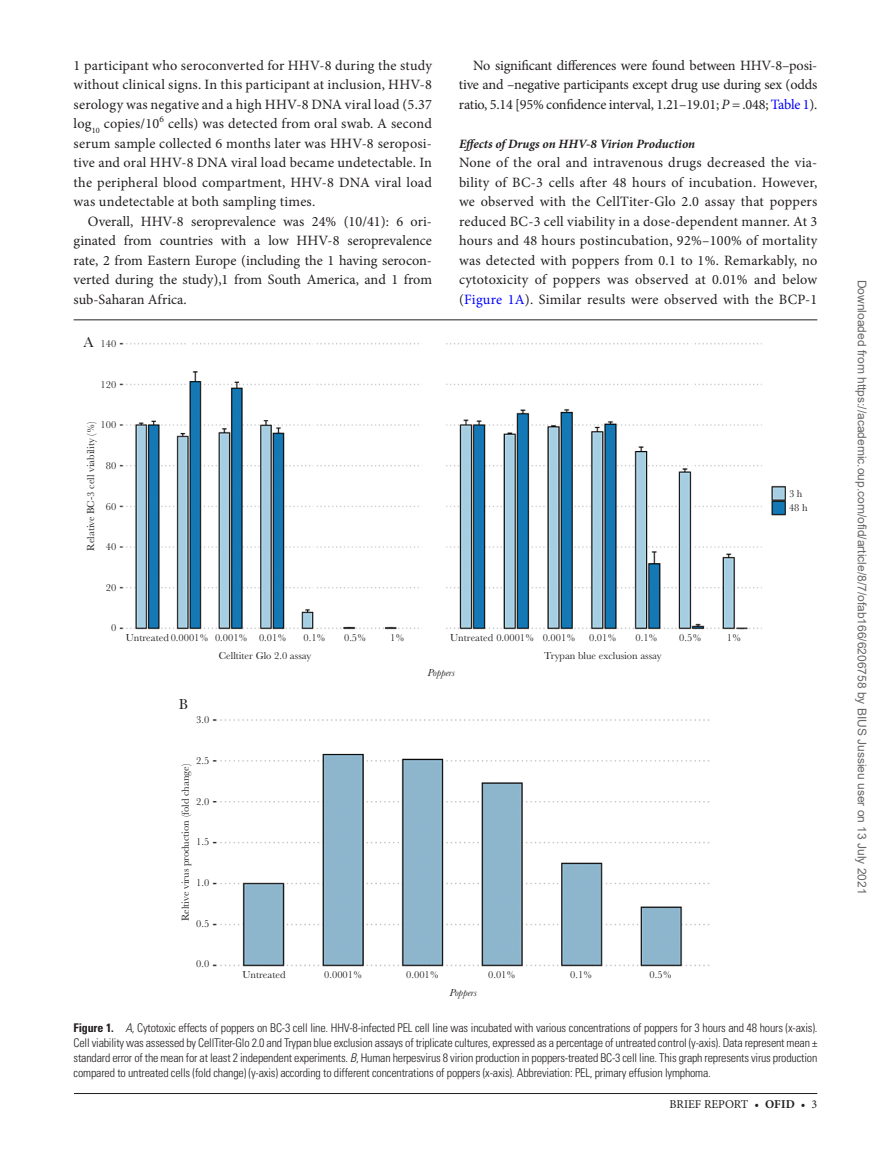
<style>
.page{position:relative;width:891px;height:1174px;background:#fff}
.page>*{position:absolute;margin:0;border:0;box-sizing:border-box;transform-origin:0 0}
.t1{font:15px "Baskerville MT Std";color:#231f20}
.t2{font:14.25px/19.5px "Minion Pro";letter-spacing:.01em;color:#231f20;text-align:justify}
.t3{font:italic 700 12.75px "Minion Pro";color:#231f20}
.t4{font:300 condensed 12px/15px "Univers LT Std";letter-spacing:-.015em;color:#231f20;text-align:justify}
.t5{font:12px "Arial";color:#666}
.t6{font:12px "Minion Pro";color:#231f20}
.t7{font:10.5px/17.2px "Baskerville MT Std";color:#231f20}
.t8{font:italic 10.5px "Baskerville MT Std";color:#231f20}
.t9{font:9.45px "Minion Pro";color:#231f20}
.s1{font-size:15px}
.s2{font-style:italic}
.s3{color:#00f}
.s4{font-weight:700}
</style>
<div class="page">
<hr style="left:74px;top:1093px;width:743px;height:1px;background:#231f20">
<hr style="left:74px;top:319px;width:743px;height:1px;background:#231f20">
<img style="left:212px;top:719px;width:497px;height:247px">
<img style="left:120px;top:343px;width:666px;height:286px">
<p class="t2" style="left:74px;top:55px;width:360px">1 participant who seroconverted for HHV-8 during the study without clinical signs. In this participant at inclusion, HHV-8 serology was negative and a high HHV-8 DNA viral load (5.37 log<sub>10</sub> copies/10</p>
<p class="t9" style="left:160px;top:112px;width:6px">6</p>
<p class="t2" style="left:74px;top:114px;width:360px;text-indent:94px">cells) was detected from oral swab. A second serum sample collected 6 months later was HHV-8 seroposi&shy;tive and oral HHV-8 DNA viral load became undetectable. In the peripheral blood compartment, HHV-8 DNA viral load was undetectable at both sampling times.</p>
<p class="t2" style="left:74px;top:211px;width:360px;text-indent:14px">Overall, HHV-8 seroprevalence was 24% (10/41): 6 ori&shy;ginated from countries with a low HHV-8 seroprevalence rate, 2 from Eastern Europe (including the 1 having serocon&shy;verted during the study),1 from South America, and 1 from sub-Saharan Africa.</p>
<p class="t7" style="left:83px;top:335px;width:35px"><span class="s1">A</span> 140</p>
<p class="t7" style="left:101px;top:376px;width:17px">120</p>
<p class="t7" style="left:101px;top:416px;width:17px">100</p>
<p class="t7" style="left:106px;top:457px;width:12px">80</p>
<p class="t7" style="left:106px;top:497px;width:12px">60</p>
<p class="t7" style="left:106px;top:538px;width:12px">40</p>
<p class="t7" style="left:106px;top:579px;width:12px">20</p>
<p class="t7" style="left:111px;top:619px;width:7px">0</p>
<p class="t7" style="left:82px;top:551px;width:130px;rotate:-90deg">Relative BC-3 cell viability (%)</p>
<p class="t2" style="left:459px;top:55px;width:360px;text-indent:14px">No significant differences were found between HHV-8–posi&shy;tive and –negative participants except drug use during sex (odds ratio, 5.14 [95% confidence interval, 1.21–19.01; <span class="s2">P =</span> .048; <span class="s3">Table 1</span>).</p>
<p class="t3" style="left:459px;top:135px;width:238px">Effects of Drugs on HHV-8 Virion Production</p>
<p class="t2" style="left:459px;top:153px;width:360px">None of the oral and intravenous drugs decreased the via&shy;bility of BC-3 cells after 48 hours of incubation. However, we observed with the CellTiter-Glo 2.0 assay that poppers reduced BC-3 cell viability in a dose-dependent manner. At 3 hours and 48 hours postincubation, 92%–100% of mortality was detected with poppers from 0.1 to 1%. Remarkably, no cytotoxicity of poppers was observed at 0.01% and below (<span class="s3">Figure 1A</span>). Similar results were observed with the BCP-1</p>
<p class="t7" style="left:789px;top:486px;width:20px;line-height:14.7px">3 h<br>48 h</p>
<p class="t7" style="left:126px;top:629px;width:162px">Untreated 0.0001% 0.001% 0.01%</p>
<p class="t7" style="left:304px;top:629px;width:24px">0.1%</p>
<p class="t7" style="left:344px;top:629px;width:24px">0.5%</p>
<p class="t7" style="left:390px;top:629px;width:16px">1%</p>
<p class="t7" style="left:450px;top:629px;width:127px">Untreated 0.0001% 0.001%</p>
<p class="t7" style="left:589px;top:629px;width:29px">0.01%</p>
<p class="t7" style="left:544px;top:629px;width:119px;text-indent:91px">0.1%<br>Trypan blue exclusion assay</p>
<p class="t7" style="left:219px;top:647px;width:94px">Celltiter Glo 2.0 assay</p>
<p class="t1" style="left:179px;top:695px;width:11px">B</p>
<p class="t7" style="left:196px;top:711px;width:15px">3.0</p>
<p class="t7" style="left:196px;top:752px;width:15px">2.5</p>
<p class="t7" style="left:196px;top:793px;width:15px">2.0</p>
<p class="t7" style="left:196px;top:833px;width:15px">1.5</p>
<p class="t7" style="left:196px;top:874px;width:15px">1.0</p>
<p class="t7" style="left:196px;top:915px;width:15px">0.5</p>
<p class="t7" style="left:196px;top:955px;width:15px">0.0</p>
<p class="t7" style="left:177px;top:921px;width:159px;rotate:-90deg">Reltive virus production (fold change)</p>
<p class="t8" style="left:428px;top:667px;width:29px">Poppers</p>
<p class="t7" style="left:242px;top:966px;width:45px">Untreated</p>
<p class="t7" style="left:324px;top:966px;width:40px">0.0001%</p>
<p class="t7" style="left:406px;top:966px;width:34px">0.001%</p>
<p class="t8" style="left:449px;top:986px;width:29px">Poppers</p>
<p class="t7" style="left:488px;top:966px;width:29px">0.01%</p>
<p class="t7" style="left:570px;top:966px;width:24px">0.1%</p>
<p class="t7" style="left:650px;top:966px;width:24px">0.5%</p>
<p class="t7" style="left:679px;top:629px;width:24px">0.5%</p>
<p class="t7" style="left:727px;top:629px;width:16px">1%</p>
<p class="t4" style="left:74px;top:1020px;width:745px"><span class="s4">Figure 1.</span> <span class="s2">A</span>, Cytotoxic effects of poppers on BC-3 cell line. HHV-8-infected PEL cell line was incubated with various concentrations of poppers for 3 hours and 48 hours (x-axis).<br>Cell viability was assessed by CellTiter-Glo 2.0 and Trypan blue exclusion assays of triplicate cultures, expressed as a percentage of untreated control (y-axis). Data represent mean ± standard error of the mean for at least 2 independent experiments. <span class="s2">B</span>, Human herpesvirus 8 virion production in poppers-treated BC-3 cell line. This graph represents virus production compared to untreated cells (fold change) (y-axis) according to different concentrations of poppers (x-axis). Abbreviation: PEL, primary effusion lymphoma.</p>
<p class="t6" style="left:670px;top:1096px;width:149px">BRIEF REPORT • <span class="s4">ofid</span> • 3</p>
<p class="t5" style="left:866px;top:280px;width:616px;rotate:90deg">Downloaded from https://academic.oup.com/ofid/article/8/7/ofab166/6206758 by BIUS Jussieu user on 13 July 2021</p>
</div>
